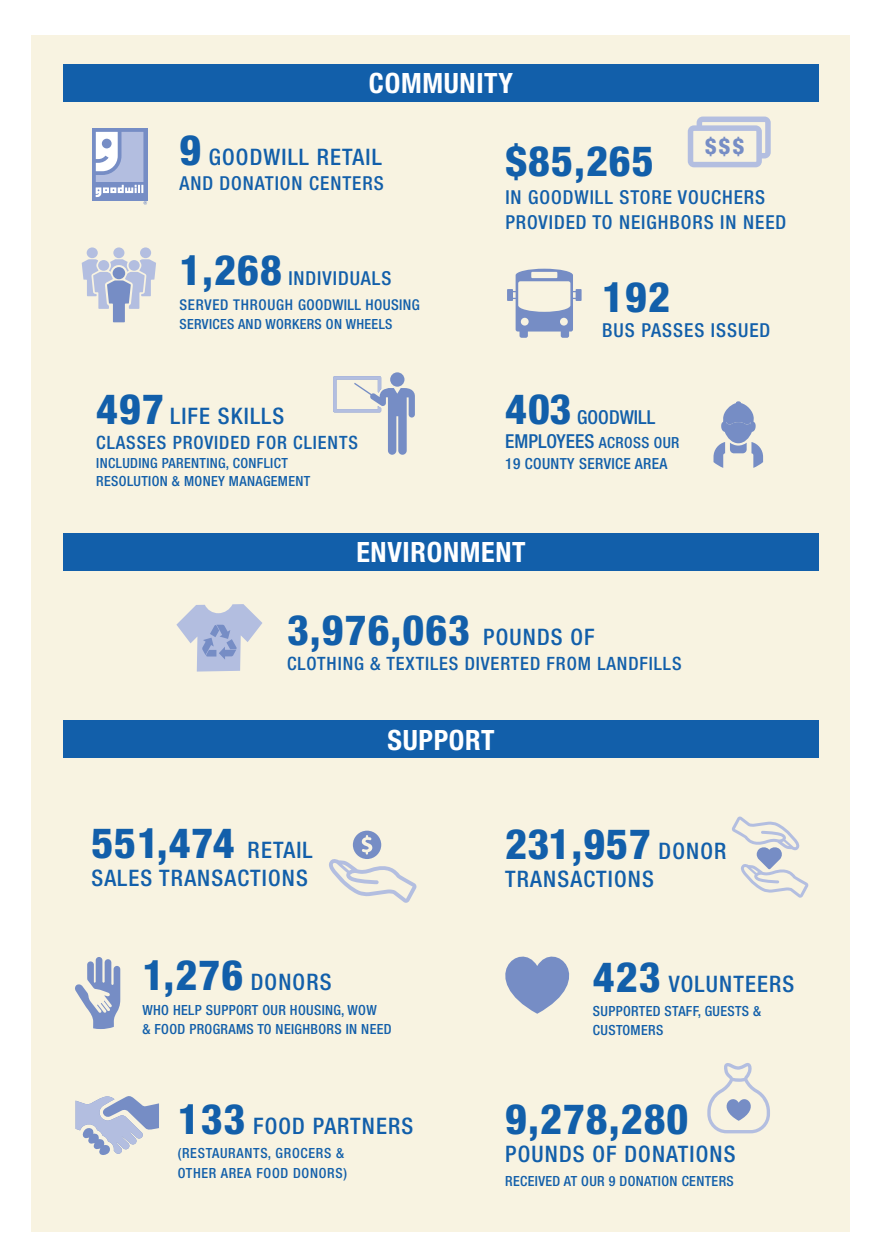
<style>
.page{position:relative;width:882px;height:1260px;background:#fff}
.page>*{position:absolute;margin:0;border:0;box-sizing:border-box;transform-origin:0 0}
.t1{font:800 condensed 42px "Helvetica Neue";letter-spacing:.025em;color:#125faa}
.t2{font:700 condensed 28px "Helvetica Neue";letter-spacing:.025em;color:#fff}
.t3{font:500 condensed 22.75px "Helvetica Neue";letter-spacing:.05em;color:#125faa}
.t4{font:800 condensed 22.05px "Helvetica Neue";color:#768dc5}
.t5{font:500 condensed 19.25px/24.5px "Helvetica Neue";letter-spacing:.05em;color:#125faa}
.t6{font:500 condensed 19.25px/23.1px "Helvetica Neue";color:#125faa}
.t7{font:500 condensed 18.38px "Helvetica Neue";letter-spacing:.05em;color:#125faa}
.t8{font:500 condensed 15.4px "Helvetica Neue";letter-spacing:.025em;color:#125faa}
.t9{font:500 condensed 14.88px "Helvetica Neue";letter-spacing:.025em;color:#125faa}
.t10{font:500 condensed 14px/19.2px "Helvetica Neue";letter-spacing:.025em;color:#125faa}
.t11{font:500 condensed 14px/19.2px "Helvetica Neue";letter-spacing:.05em;color:#125faa}
.s1{font-weight:800;font-size:42px}
.s2{font-size:15.4px}
.s3{font-weight:500;font-size:22.75px}
</style>
<div class="page">
<div style="left:32px;top:35px;width:818px;height:1197px;background:#f8f3e1"></div>
<div style="left:92px;top:128px;width:55px;height:72px;background:linear-gradient(to right,#768dc5,#768dc5)"></div>
<svg style="left:96px;top:132px;width:51px;height:73px;background:#b4c0de"></svg>
<div style="left:113px;top:247px;width:11px;height:11px;background:#b3bee0;border-radius:50%"></div>
<div style="left:140px;top:247px;width:11px;height:11px;background:#b3bee0;border-radius:50%"></div>
<div style="left:87px;top:247px;width:11px;height:11px;background:#b3bee0;border-radius:50%"></div>
<svg style="left:82px;top:259px;width:74px;height:63px"></svg>
<svg style="left:75px;top:957px;width:45px;height:72px"></svg>
<svg style="left:505px;top:956px;width:65px;height:58px"></svg>
<svg style="left:732px;top:816px;width:77px;height:82px"></svg>
<svg style="left:329px;top:831px;width:88px;height:72px"></svg>
<svg style="left:76px;top:1096px;width:83px;height:59px"></svg>
<svg style="left:333px;top:372px;width:82px;height:83px"></svg>
<svg style="left:688px;top:117px;width:83px;height:50px"></svg>
<svg style="left:176px;top:604px;width:86px;height:68px"></svg>
<div style="left:63px;top:64px;width:756px;height:38px;background:#125faa"></div>
<div style="left:63px;top:533px;width:756px;height:38px;background:#125faa"></div>
<div style="left:63px;top:720px;width:756px;height:38px;background:#125faa"></div>
<svg style="left:714px;top:401px;width:49px;height:67px"></svg>
<svg style="left:707px;top:1063px;width:63px;height:70px"></svg>
<svg style="left:507px;top:269px;width:75px;height:69px"></svg>
<h2 class="t2" style="left:369px;top:66px;width:146px">COMMUNITY</h2>
<h3 class="t3" style="left:179px;top:144px;width:204px"><span class="s1">9</span> GOODWILL RETAIL</h3>
<h3 class="t5" style="left:179px;top:171px;width:206px">AND DONATION CENTERS</h3>
<h3 class="t5" style="left:179px;top:266px;width:214px"><span class="s1">1,268</span> INDIVIDUALS</h3>
<p class="t9" style="left:179px;top:295px;width:242px">SERVED THROUGH GOODWILL HOUSING</p>
<p class="t10" style="left:179px;top:314px;width:215px">SERVICES AND WORKERS ON WHEELS</p>
<h3 class="t3" style="left:96px;top:403px;width:189px"><span class="s1">497</span> LIFE SKILLS</h3>
<h3 class="t7" style="left:96px;top:431px;width:263px">CLASSES PROVIDED FOR CLIENTS</h3>
<p class="t10" style="left:96px;top:454px;width:216px;line-height:17.5px">INCLUDING PARENTING, CONFLICT<br>RESOLUTION &amp; MONEY MANAGEMENT</p>
<h3 class="t4" style="left:705px;top:132px;width:41px">$ $ $</h3>
<h1 class="t1" style="left:505px;top:135px;width:150px">$85,265</h1>
<h3 class="t5" style="left:505px;top:185px;width:282px">IN GOODWILL STORE VOUCHERS<br>PROVIDED TO NEIGHBORS IN NEED</h3>
<h1 class="t1" style="left:602px;top:271px;width:69px">192</h1>
<h3 class="t5" style="left:602px;top:317px;width:169px">BUS PASSES ISSUED</h3>
<h3 class="t6" style="left:505px;top:406px;width:176px"><span class="s1">403</span> GOODWILL<br>EMPLOYEES <span class="s2">ACROSS OUR</span></h3>
<p class="t8" style="left:505px;top:454px;width:164px">19 COUNTY SERVICE AREA</p>
<h2 class="t2" style="left:356px;top:535px;width:171px">ENVIRONMENT</h2>
<h1 class="t1" style="left:287px;top:604px;width:309px">3,976,063 <span class="s3">POUNDS OF</span></h1>
<h3 class="t7" style="left:287px;top:652px;width:396px">CLOTHING &amp; TEXTILES DIVERTED FROM LANDFILLS</h3>
<h2 class="t2" style="left:388px;top:723px;width:108px">SUPPORT</h2>
<h1 class="t1" style="left:91px;top:817px;width:223px">551,474 <span class="s3">RETAIL</span></h1>
<h3 class="t3" style="left:91px;top:864px;width:218px">SALES TRANSACTIONS</h3>
<h3 class="t3" style="left:142px;top:969px;width:191px"><span class="s1">1,276</span> DONORS</h3>
<p class="t10" style="left:142px;top:1000px;width:251px">WHO HELP SUPPORT OUR HOUSING, WOW<br>&amp; FOOD PROGRAMS TO NEIGHBORS IN NEED</p>
<h3 class="t3" style="left:178px;top:1112px;width:237px"><span class="s1">133</span> FOOD PARTNERS</h3>
<p class="t11" style="left:178px;top:1144px;width:171px">(RESTAURANTS, GROCERS &amp;<br>OTHER AREA FOOD DONORS)</p>
<h1 class="t1" style="left:505px;top:819px;width:223px">231,957 <span class="s3">DONOR</span></h1>
<h3 class="t3" style="left:505px;top:866px;width:150px">TRANSACTIONS</h3>
<h3 class="t3" style="left:593px;top:970px;width:203px"><span class="s1">423</span> VOLUNTEERS</h3>
<p class="t10" style="left:593px;top:1001px;width:170px">SUPPORTED STAFF, GUESTS &amp;<br>CUSTOMERS</p>
<h1 class="t1" style="left:505px;top:1093px;width:185px">9,278,280</h1>
<h3 class="t3" style="left:505px;top:1140px;width:232px">POUNDS OF DONATIONS</h3>
<p class="t10" style="left:505px;top:1172px;width:230px">RECEIVED AT OUR 9 DONATION CENTERS</p>
</div>
